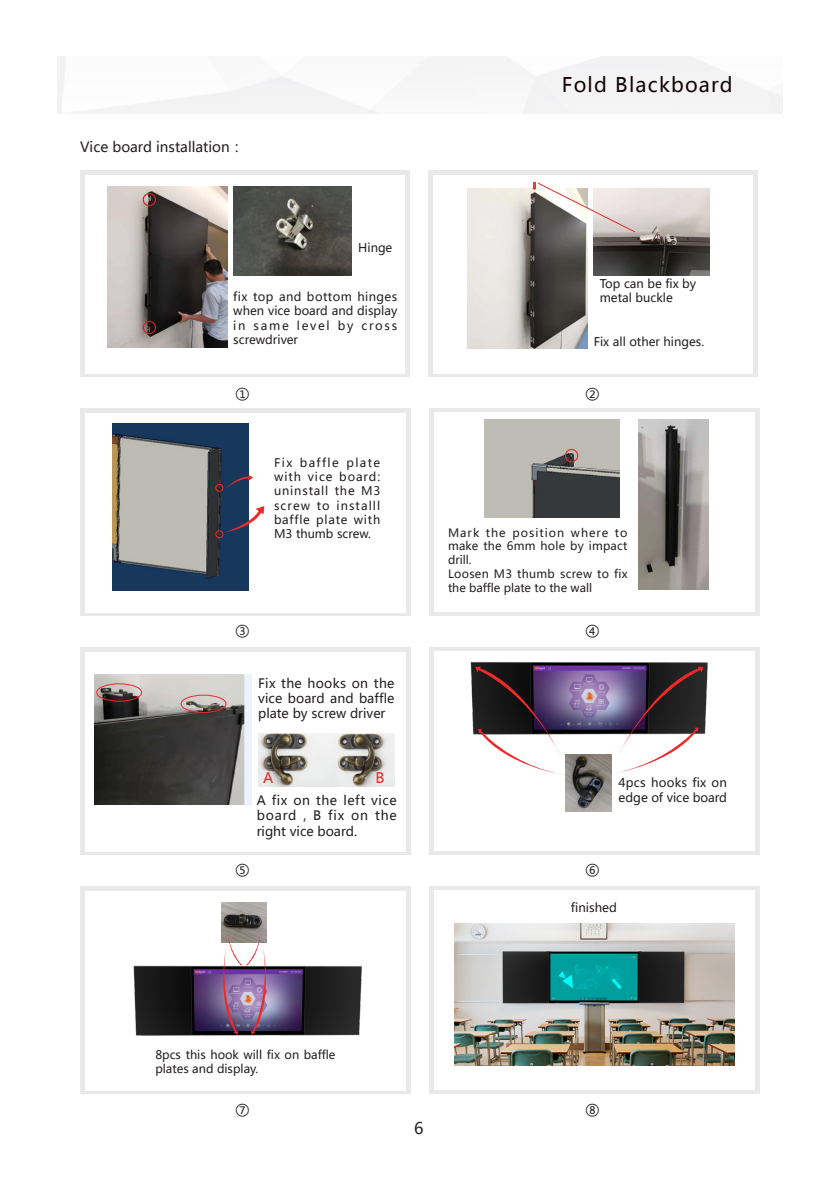
<style>
.page{position:relative;width:840px;height:1191px;background:#fff}
.page>*{position:absolute;margin:0;border:0;box-sizing:border-box;transform-origin:0 0}
.t1{font:20px "Microsoft Ya Hei";letter-spacing:.06em;color:#110405}
.t2{font:16px "Microsoft Ya Hei";color:#231f20}
.t3{font:14.4px "Microsoft Ya Hei";color:#ee2928}
.t4{font:14px "Microsoft Ya Hei";color:#231f20}
.t5{font:12.8px/15.4px "Microsoft Ya Hei";letter-spacing:.01em;color:#231f20;text-align:justify}
.t6{font:12.2px/14.6px "Microsoft Ya Hei";color:#231f20}
.t7{font:12px/14.4px "Microsoft Ya Hei";color:#231f20;text-align:justify}
.t8{font:11.8px/14.2px "Microsoft Ya Hei";color:#231f20;text-align:justify}
.t9{font:11.4px/13.8px "Microsoft Ya Hei";letter-spacing:.02em;color:#231f20;text-align:justify}
</style>
<div class="page">
<div style="left:80px;top:647px;width:331px;height:207px;background:#e9e9e9"></div>
<div style="left:85px;top:652px;width:320px;height:199px;background:#fff"></div>
<img style="left:94px;top:674px;width:158px;height:130px">
<div style="left:180px;top:695px;width:46px;height:18px;border:1px solid #ee2928;border-radius:50%"></div>
<div style="left:96px;top:683px;width:46px;height:18px;border:1px solid #ee2928;border-radius:50%"></div>
<img style="left:258px;top:733px;width:136px;height:53px">
<div style="left:428px;top:647px;width:331px;height:207px;background:#e9e9e9"></div>
<div style="left:433px;top:651px;width:321px;height:199px;background:#fff"></div>
<img style="left:470px;top:662px;width:237px;height:73px">
<img style="left:565px;top:754px;width:46px;height:57px">
<svg style="left:475px;top:666px;width:87px;height:109px"></svg>
<svg style="left:614px;top:666px;width:89px;height:107px"></svg>
<div style="left:80px;top:408px;width:331px;height:208px;background:#e9e9e9"></div>
<div style="left:85px;top:413px;width:320px;height:199px;background:#fff"></div>
<img style="left:112px;top:423px;width:136px;height:167px">
<div style="left:215px;top:484px;width:8px;height:8px;border:1px solid #ee2928;border-radius:50%"></div>
<div style="left:215px;top:530px;width:8px;height:8px;border:1px solid #ee2928;border-radius:50%"></div>
<svg style="left:225px;top:475px;width:28px;height:13px"></svg>
<svg style="left:225px;top:506px;width:39px;height:26px"></svg>
<div style="left:428px;top:408px;width:331px;height:208px;background:#e9e9e9"></div>
<div style="left:433px;top:412px;width:321px;height:200px;background:#fff"></div>
<img style="left:484px;top:419px;width:135px;height:98px">
<img style="left:638px;top:419px;width:70px;height:171px">
<div style="left:564px;top:449px;width:14px;height:13px;border:1px solid #ee2928;border-radius:50%"></div>
<div style="left:80px;top:886px;width:331px;height:207px;background:#e9e9e9"></div>
<div style="left:85px;top:891px;width:320px;height:199px;background:#fff"></div>
<img style="left:134px;top:965px;width:227px;height:71px">
<img style="left:222px;top:903px;width:44px;height:25px">
<img style="left:215px;top:928px;width:59px;height:106px">
<div style="left:428px;top:886px;width:331px;height:207px;background:#e9e9e9"></div>
<div style="left:433px;top:890px;width:321px;height:199px;background:#fff"></div>
<img style="left:454px;top:924px;width:280px;height:141px">
<div style="left:80px;top:170px;width:329px;height:207px;background:#e9e9e9"></div>
<div style="left:85px;top:175px;width:319px;height:198px;background:#fff"></div>
<img style="left:107px;top:187px;width:120px;height:160px">
<img style="left:233px;top:187px;width:119px;height:88px">
<div style="left:143px;top:193px;width:13px;height:13px;border:1px solid #d1232a;border-radius:50%"></div>
<div style="left:143px;top:321px;width:13px;height:13px;border:1px solid #d1232a;border-radius:50%"></div>
<svg style="left:428px;top:170px;width:329px;height:207px;background:#ececec"></svg>
<div style="left:433px;top:175px;width:318px;height:198px;background:#fff"></div>
<img style="left:467px;top:188px;width:120px;height:161px">
<img style="left:593px;top:188px;width:116px;height:87px">
<svg style="left:532px;top:182px;width:103px;height:51px"></svg>
<p class="t4" style="left:80px;top:137px;width:165px">Vice board installation：</p>
<p class="t7" style="left:358px;top:240px;width:36px">Hinge</p>
<p class="t7" style="left:233px;top:289px;width:165px">fix top and bottom hinges when vice board and display in same level by cross screwdriver</p>
<h1 class="t1" style="left:561px;top:71px;width:172px">Fold Blackboard</h1>
<p class="t7" style="left:599px;top:276px;width:98px">Top can be fix by</p>
<p class="t7" style="left:599px;top:290px;width:74px">metal buckle</p>
<p class="t7" style="left:593px;top:334px;width:112px">Fix all other hinges.</p>
<p class="t4" style="left:235px;top:383px;width:15px">①</p>
<p class="t4" style="left:585px;top:383px;width:15px">②</p>
<p class="t8" style="left:274px;top:455px;width:108px">Fix baffle plate with vice board: uninstall the M3 screw to installl baffle plate with M3 thumb screw.</p>
<p class="t9" style="left:448px;top:525px;width:181px">Mark the position where to make the 6mm hole by impact drill.</p>
<p class="t9" style="left:448px;top:566px;width:181px">Loosen M3 thumb screw to fix the baffle plate to the wall</p>
<p class="t4" style="left:235px;top:620px;width:15px">③</p>
<p class="t4" style="left:585px;top:620px;width:15px">④</p>
<p class="t5" style="left:258px;top:675px;width:138px">Fix the hooks on the vice board and baffle plate by screw driver</p>
<p class="t3" style="left:263px;top:768px;width:12px">A</p>
<p class="t3" style="left:375px;top:768px;width:11px">B</p>
<p class="t6" style="left:618px;top:775px;width:110px">4pcs hooks fix on edge of vice board</p>
<p class="t5" style="left:256px;top:792px;width:141px">A fix on the left vice board , B fix on the right vice board.</p>
<p class="t4" style="left:235px;top:859px;width:15px">⑤</p>
<p class="t4" style="left:585px;top:859px;width:15px">⑥</p>
<p class="t8" style="left:155px;top:1047px;width:182px">8pcs this hook will fix on baffle plates and display.</p>
<p class="t6" style="left:570px;top:899px;width:47px">finished</p>
<p class="t4" style="left:235px;top:1099px;width:15px">⑦</p>
<p class="t4" style="left:585px;top:1099px;width:15px">⑧</p>
<h2 class="t2" style="left:414px;top:1117px;width:11px">6</h2>
</div>
